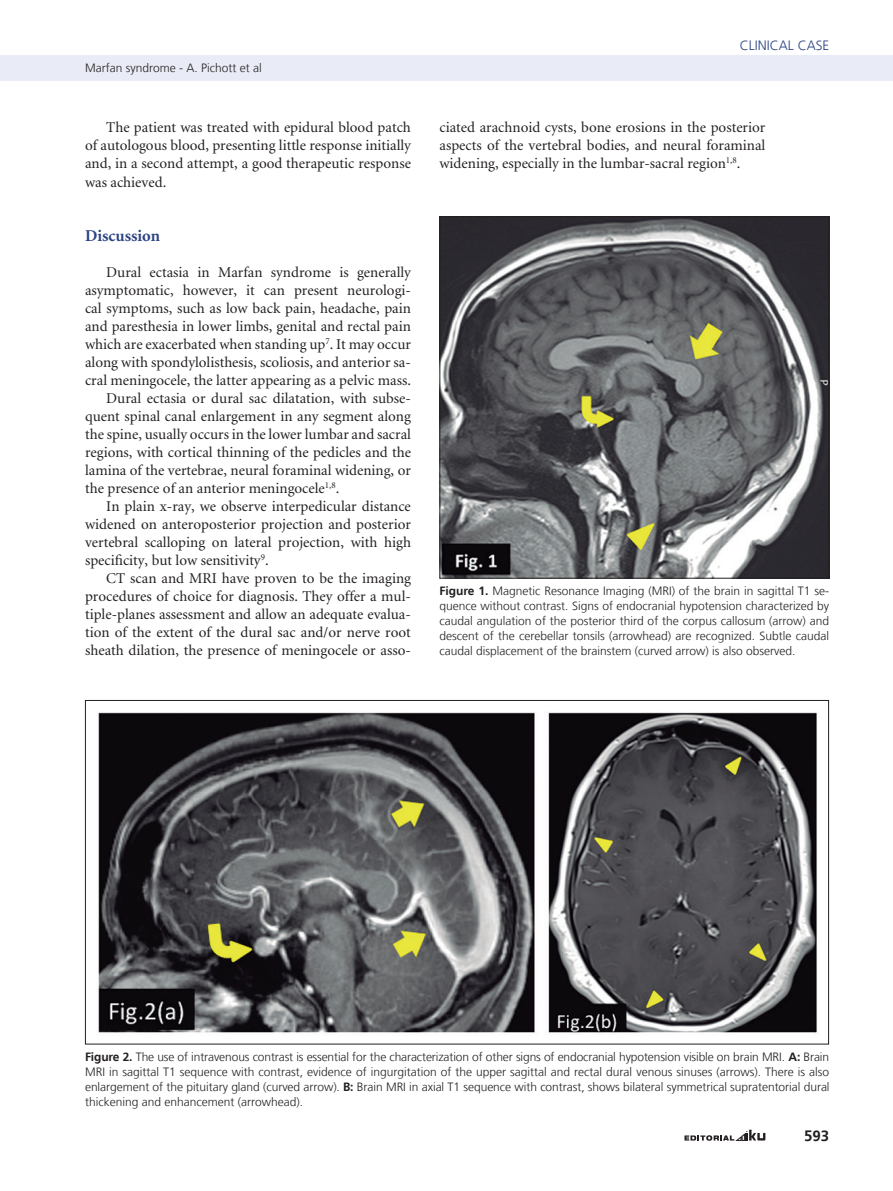
<style>
.page{position:relative;width:893px;height:1191px;background:#fff}
.page>*{position:absolute;margin:0;border:0;box-sizing:border-box;transform-origin:0 0}
._6-subtitulo{font:700 16.5px "Minion";color:#2a4282}
._1-texto{font:15px/18px "Minion";color:#231f20;text-align:justify}
._1-texto-2{font:700 15px "Frutiger LT";color:#231f20}
.t1{font:300 13.5px "Frutiger LT";color:#2a4282}
._7-tabla{font:300 12px/15px "Frutiger LT";color:#231f20;text-align:justify}
._3-datos_autores-doi{font:300 12px "Frutiger LT";color:#231f20}
.s1{font-weight:700}
</style>
<div class="page">
<svg style="left:684px;top:1129px;width:81px;height:11px"></svg>
<div style="left:0;top:55px;width:893px;height:26px;background:#e9ecf6"></div>
<img style="left:441px;top:218px;width:386px;height:358px">
<div style="left:439px;top:216px;width:390px;height:362px;border:1px solid #231f20"></div>
<img style="left:98px;top:712px;width:719px;height:321px">
<p class="_3-datos_autores-doi" style="left:85px;top:61px;width:178px">Marfan syndrome - A. Pichott et al</p>
<p class="_1-texto" style="left:85px;top:119px;width:327px;text-indent:21px">The patient was treated with epidural blood patch of autologous blood, presenting little response initially and, in a second attempt, a good therapeutic response was achieved.</p>
<p class="_6-subtitulo" style="left:85px;top:227px;width:77px">Discussion</p>
<p class="_1-texto" style="left:85px;top:263px;width:327px;text-indent:21px">Dural ectasia in Marfan syndrome is generally asymptomatic, however, it can present neurologi&shy;cal symptoms, such as low back pain, headache, pain and paresthesia in lower limbs, genital and rectal pain which are exacerbated when standing up<sup>7</sup>. It may occur along with spondylolisthesis, scoliosis, and anterior sa&shy;cral meningocele, the latter appearing as a pelvic mass.</p>
<p class="_1-texto" style="left:85px;top:389px;width:327px;text-indent:21px">Dural ectasia or dural sac dilatation, with subse&shy;quent spinal canal enlargement in any segment along the spine, usually occurs in the lower lumbar and sacral regions, with cortical thinning of the pedicles and the lamina of the vertebrae, neural foraminal widening, or the presence of an anterior meningocele<sup>1,8</sup>.</p>
<p class="_1-texto" style="left:85px;top:497px;width:327px;text-indent:21px">In plain x-ray, we observe interpedicular distance widened on anteroposterior projection and posterior vertebral scalloping on lateral projection, with high specificity, but low sensitivity<sup>9</sup>.</p>
<p class="_1-texto" style="left:85px;top:569px;width:327px;text-indent:21px">CT scan and MRI have proven to be the imaging procedures of choice for diagnosis. They offer a mul&shy;tiple-planes assessment and allow an adequate evalua&shy;tion of the extent of the dural sac and/or nerve root sheath dilation, the presence of meningocele or asso-</p>
<p class="t1" style="left:740px;top:38px;width:17px">Clinical</p>
<p class="t1" style="left:798px;top:38px;width:18px">Case</p>
<p class="_1-texto" style="left:439px;top:119px;width:327px">ciated arachnoid cysts, bone erosions in the posterior aspects of the vertebral bodies, and neural foraminal widening, especially in the lumbar-sacral region<sup>1,8</sup>.</p>
<p class="_7-tabla" style="left:439px;top:583px;width:391px"><span class="s1">Figure 1.</span> Magnetic Resonance Imaging (MRI) of the brain in sagittal T1 se&shy;quence without contrast. Signs of endocranial hypotension characterized by caudal angulation of the posterior third of the corpus callosum (arrow) and descent of the cerebellar tonsils (arrowhead) are recognized. Subtle caudal caudal displacement of the brainstem (curved arrow) is also observed.</p>
<p class="_7-tabla" style="left:85px;top:1049px;width:746px"><span class="s1">Figure 2.</span> The use of intravenous contrast is essential for the characterization of other signs of endocranial hypotension visible on brain MRI. <span class="s1">A:</span> Brain MRI in sagittal T1 sequence with contrast, evidence of ingurgitation of the upper sagittal and rectal dural venous sinuses (arrows). There is also enlargement of the pituitary gland (curved arrow). <span class="s1">B:</span> Brain MRI in axial T1 sequence with contrast, shows bilateral symmetrical supratentorial dural thickening and enhancement (arrowhead).</p>
<p class="_1-texto-2" style="left:804px;top:1127px;width:27px">593</p>
</div>
